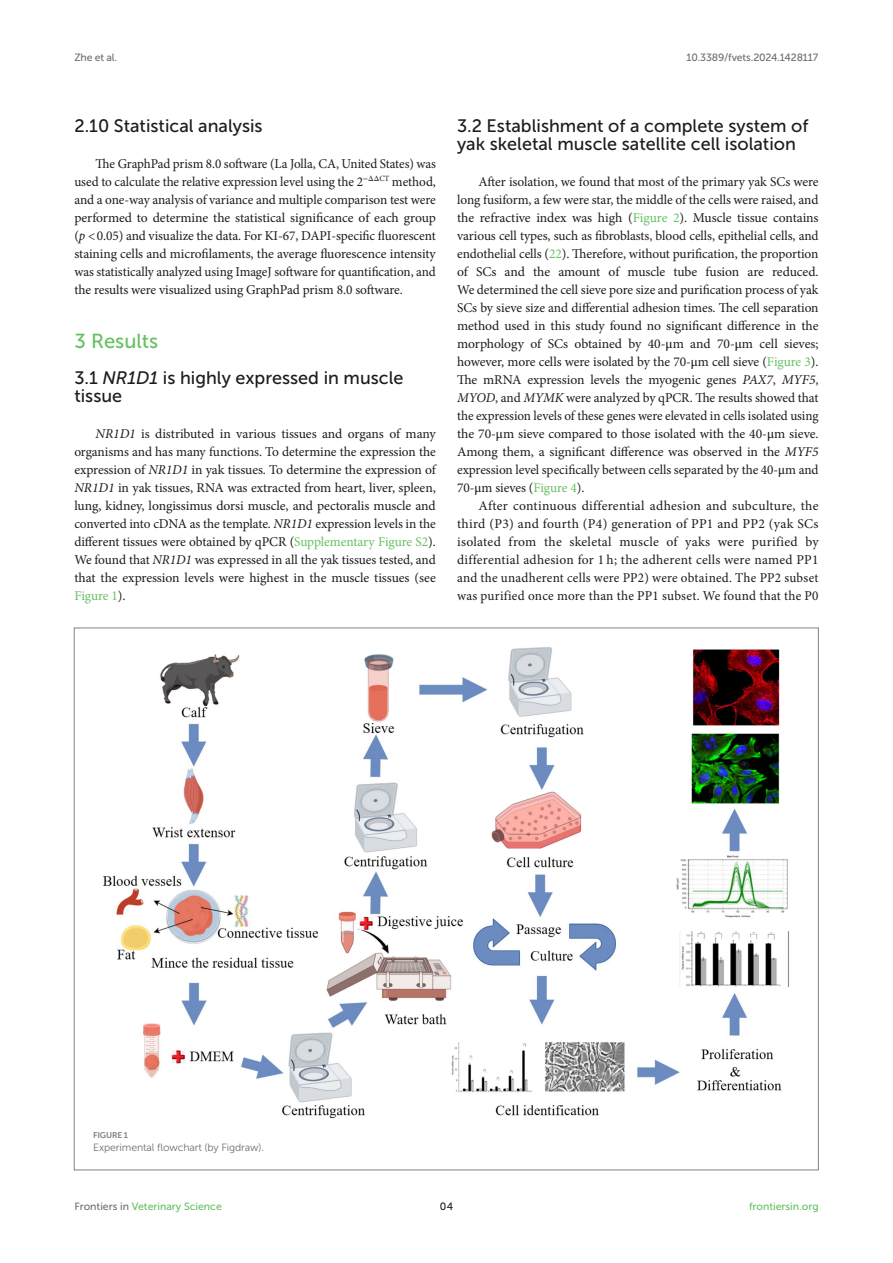
<style>
.page{position:relative;width:893px;height:1263px;background:#fff}
.page>*{position:absolute;margin:0;border:0;box-sizing:border-box;transform-origin:0 0}
.HEAD_1{font:20.25px "Museo Sans 500";color:#65c161}
.HEAD_2{font:18px/18px "Museo Sans 500";color:#1b1c1b}
.HEAD_2_after_HEAD_1{font:18px/18px "Museo Sans 500";color:#1b1c1b}
.TEXT_FLUSH{font:13.5px/18px "Minion Pro";letter-spacing:-.005em;color:#1b1c1b;text-align:justify}
.TEXT{font:13.5px/18px "Minion Pro";letter-spacing:.02em;color:#1b1c1b;text-align:justify}
.t1{font:10.5px "Museo Sans 500";color:#65c161}
.t2{font:10.5px "Museo Sans 500";letter-spacing:-.015em;color:#706f70}
.FIG_LEG{font:10.5px "Museo Sans 300";letter-spacing:-.01em;color:#706f70}
.t3{font:10.5px "Museo Sans 500";color:#1b1c1b}
.FIG_HD{font:8.25px "Museo Sans 700";letter-spacing:-.01em;color:#7e7f7f}
.s1{font-style:italic}
.s2{color:#65c161}
.s3{font-family:"STIX General"}
.s4{color:#706f70}
</style>
<div class="page">
<img style="left:103px;top:647px;width:686px;height:472px">
<p class="t2" style="left:74px;top:51px;width:44px">Zhe et al.</p>
<p class="t2" style="left:686px;top:51px;width:134px">10.3389/fvets.2024.1428117</p>
<p class="HEAD_2" style="left:74px;top:117px;width:190px">2.10 Statistical analysis</p>
<p class="TEXT_FLUSH" style="left:74px;top:155px;width:363px;text-indent:21px">The GraphPad prism 8.0 software (La Jolla, CA, United States) was used to calculate the relative expression level using the 2<sup>−ΔΔ</sup><sup>CT</sup> method, and a one-way analysis of variance and multiple comparison test were performed to determine the statistical significance of each group (<span class="s1">p</span> &lt;0.05) and visualize the data. For KI-67, DAPI-specific fluorescent staining cells and microfilaments, the average fluorescence intensity was statistically analyzed using ImageJ software for quantification, and the results were visualized using GraphPad prism 8.0 software.</p>
<p class="HEAD_1" style="left:74px;top:330px;width:85px">3 Results</p>
<p class="HEAD_2_after_HEAD_1" style="left:74px;top:369px;width:331px">3.1 <span class="s1">NR1D1</span> is highly expressed in muscle tissue</p>
<p class="TEXT_FLUSH" style="left:74px;top:425px;width:363px;text-indent:21px"><span class="s1">NR1D1</span> is distributed in various tissues and organs of many organisms and has many functions. To determine the expression the expression of <span class="s1">NR1D1</span> in yak tissues. To determine the expression of <span class="s1">NR1D1</span> in yak tissues, RNA was extracted from heart, liver, spleen, lung, kidney, longissimus dorsi muscle, and pectoralis muscle and converted into cDNA as the template. <span class="s1">NR1D1</span> expression levels in the different tissues were obtained by qPCR (<span class="s2">Supplementary Figure S2</span>).<br>We found that <span class="s1">NR1D1</span> was expressed in all the yak tissues tested, and that the expression levels were highest in the muscle tissues (see <span class="s2">Figure 1</span>).</p>
<p class="HEAD_2" style="left:457px;top:117px;width:353px">3.2 Establishment of a complete system of yak skeletal muscle satellite cell isolation</p>
<p class="TEXT_FLUSH" style="left:457px;top:173px;width:363px;text-indent:21px">After isolation, we found that most of the primary yak SCs were long fusiform, a few were star, the middle of the cells were raised, and the refractive index was high (<span class="s2">Figure 2</span>). Muscle tissue contains various cell types, such as fibroblasts, blood cells, epithelial cells, and endothelial cells (<span class="s2">22</span>). Therefore, without purification, the proportion of SCs and the amount of muscle tube fusion are reduced.<br>We determined the cell sieve pore size and purification process of yak SCs by sieve size and differential adhesion times. The cell separation method used in this study found no significant difference in the morphology of SCs obtained by 40-<span class="s3">μ</span>m and 70-<span class="s3">μ</span>m cell sieves; however, more cells were isolated by the 70-<span class="s3">μ</span>m cell sieve (<span class="s2">Figure 3</span>).<br>The mRNA expression levels the myogenic genes <span class="s1">PAX7</span>, <span class="s1">MYF5</span>, <span class="s1">MYOD</span>, and <span class="s1">MYMK</span> were analyzed by qPCR. The results showed that the expression levels of these genes were elevated in cells isolated using the 70-<span class="s3">μ</span>m sieve compared to those isolated with the 40-<span class="s3">μ</span>m sieve.<br>Among them, a significant difference was observed in the <span class="s1">MYF5 </span>expression level specifically between cells separated by the 40-<span class="s3">μ</span>m and 70-<span class="s3">μ</span>m sieves (<span class="s2">Figure 4</span>).</p>
<p class="TEXT" style="left:457px;top:497px;width:363px;text-indent:21px">After continuous differential adhesion and subculture, the third (P3) and fourth (P4) generation of PP1 and PP2 (yak SCs isolated from the skeletal muscle of yaks were purified by differential adhesion for 1 h; the adherent cells were named PP1 and the unadherent cells were PP2) were obtained. The PP2 subset was purified once more than the PP1 subset. We found that the P0</p>
<p class="FIG_HD" style="left:93px;top:1130px;width:37px">FIGURE 1</p>
<p class="FIG_LEG" style="left:93px;top:1142px;width:172px">Experimental flowchart (by Figdraw).</p>
<p class="t1" style="left:74px;top:1200px;width:149px"><span class="s4">Frontiers in</span> Veterinary Science</p>
<p class="t3" style="left:440px;top:1200px;width:15px">04</p>
<p class="t1" style="left:749px;top:1200px;width:71px">frontiersin.org</p>
</div>
